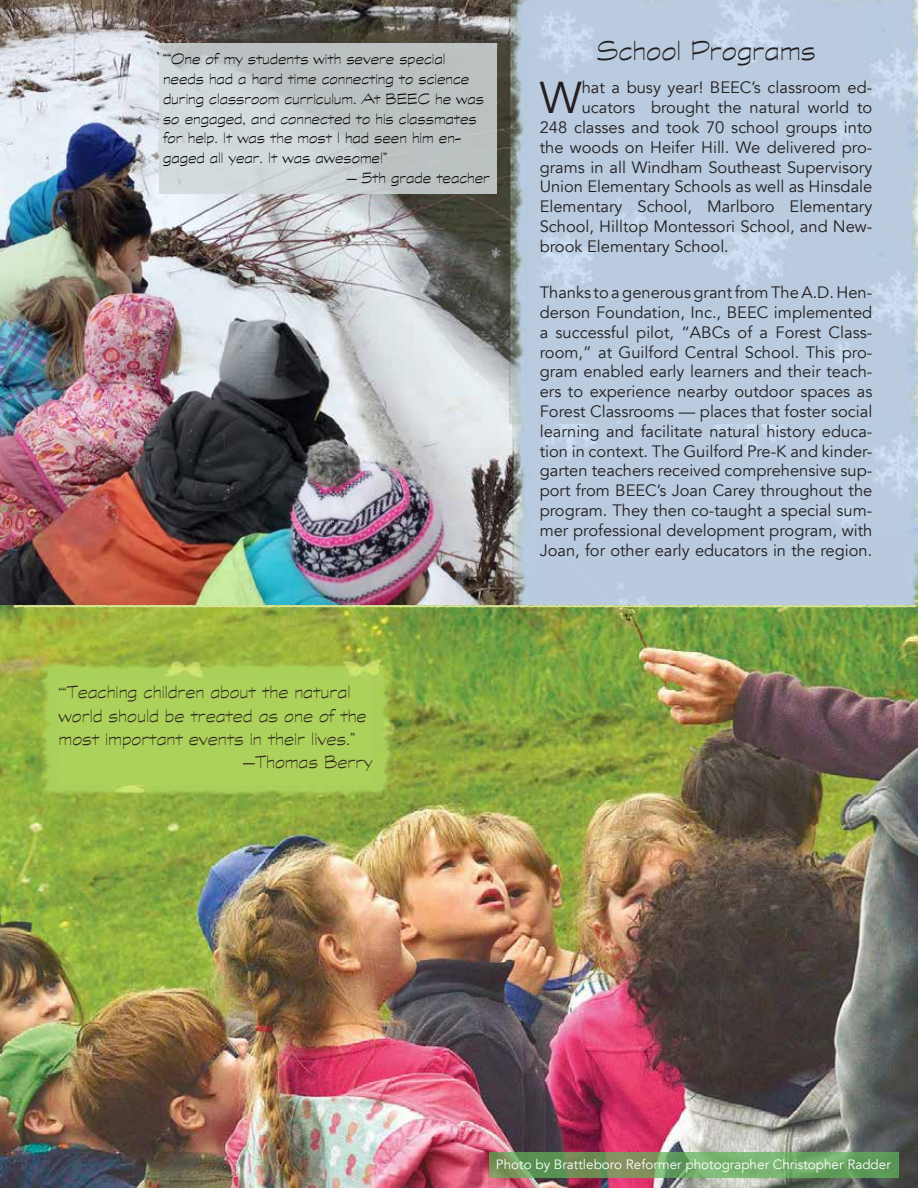
<style>
.page{position:relative;width:918px;height:1188px;background:#fff}
.page>*{position:absolute;margin:0;border:0;box-sizing:border-box;transform-origin:0 0}
.t1{font:44.4px "Avenir";color:#231f20}
.t2{font:300 30px "Graphite";color:#231f20}
.t3{font:300 19.5px "Graphite";color:#31291e}
.t4{font:18px "Chalkduster";color:#dde89a}
.t5{font:16.5px/19.8px "Avenir";color:#231f20;text-align:justify}
.t6{font:300 16.5px/19.8px "Graphite";color:#000}
.t7{font:13.5px "Avenir";color:#fff}
.s1{font-size:16.5px}
</style>
<div class="page">
<img style="left:0;top:604px;width:918px;height:584px">
<img style="left:41px;top:658px;width:352px;height:138px">
<div style="left:59px;top:680px;width:313px;height:104px;background:#add25b"></div>
<img style="left:0;top:0;width:495px;height:604px">
<img style="left:492px;top:0;width:426px;height:229px">
<img style="left:495px;top:423px;width:423px;height:181px">
<img style="left:492px;top:229px;width:426px;height:194px">
<svg style="left:159px;top:43px;width:338px;height:151px;background:#c3cacb"></svg>
<svg style="left:489px;top:1152px;width:410px;height:26px;background:#70a062"></svg>
<p class="t6" style="left:163px;top:49px;width:323px">““One of my students with severe special needs had a hard time connecting to science during classroom curriculum. At BEEC he was so engaged, and connected to his classmates for help. It was the most I had seen him en&shy;gaged all year. It was awesome!”</p>
<p class="t6" style="left:347px;top:167px;width:145px">— 5th grade teacher</p>
<h2 class="t2" style="left:596px;top:32px;width:221px">School Programs</h2>
<h1 class="t1" style="left:540px;top:69px;width:43px">W</h1>
<p class="t5" style="left:582px;top:78px;width:292px">hat a busy year! BEEC’s classroom ed-</p>
<p class="t5" style="left:582px;top:98px;width:292px">ucators brought the natural world to</p>
<p class="t5" style="left:540px;top:118px;width:334px">248 classes and took 70 school groups into</p>
<p class="t5" style="left:540px;top:138px;width:334px">the woods on Heifer Hill. We delivered pro-</p>
<p class="t5" style="left:540px;top:158px;width:334px">grams in all Windham Southeast Supervisory</p>
<p class="t5" style="left:540px;top:177px;width:334px">Union Elementary Schools as well as Hinsdale</p>
<p class="t5" style="left:540px;top:197px;width:334px">Elementary School, Marlboro Elementary</p>
<p class="t5" style="left:540px;top:217px;width:334px">School, Hilltop Montessori School, and New-</p>
<p class="t5" style="left:540px;top:237px;width:191px">brook Elementary School.</p>
<p class="t5" style="left:540px;top:283px;width:334px">Thanks to a generous grant from The A.D. Hen&shy;derson Foundation, Inc., BEEC implemented a successful pilot, “ABCs of a Forest Class&shy;room,” at Guilford Central School. This pro&shy;gram enabled early learners and their teach&shy;ers to experience nearby outdoor spaces as Forest Classrooms — places that foster social learning and facilitate natural history educa&shy;tion in context. The Guilford Pre-K and kinder&shy;garten teachers received comprehensive sup&shy;port from BEEC’s Joan Carey throughout the program. They then co-taught a special sum&shy;mer professional development program, with Joan, for other early educators in the region.</p>
<p class="t4" style="left:14px;top:594px;width:904px">-——————-——————-——————-——————-——————-——————-——————-——————-——————-——————-————</p>
<p class="t3" style="left:59px;top:680px;width:293px"><span class="s1">““</span>Teaching children about the natural</p>
<p class="t3" style="left:59px;top:703px;width:309px">world should be treated as one of the</p>
<p class="t3" style="left:59px;top:727px;width:298px">most important events in their lives.”</p>
<p class="t3" style="left:243px;top:750px;width:130px">—Thomas Berry</p>
<p class="t7" style="left:496px;top:1156px;width:396px">Photo by Brattleboro Reformer photographer Christopher Radder</p>
</div>
